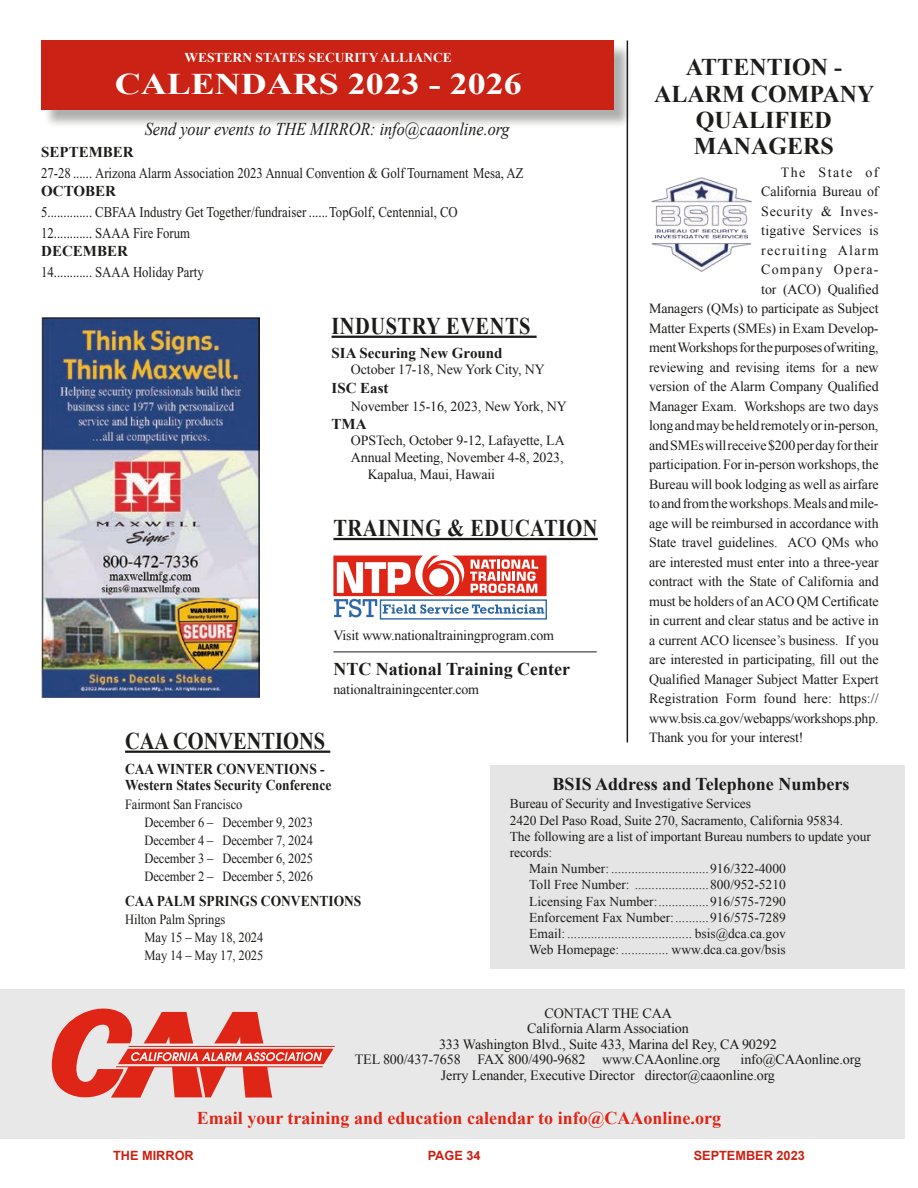
<style>
.page{position:relative;width:918px;height:1188px;background:#fff}
.page>*{position:absolute;margin:0;border:0;box-sizing:border-box;transform-origin:0 0}
.t1{font:700 30px "Times New Roman";color:#fff;scale:1.2 1}
.t2{font:700 24px/26.2px "Times New Roman";color:#1c1c1a;text-align:center}
.t3{font:700 24px "Times New Roman";letter-spacing:.025em;color:#1c1c1a;scale:.85 1}
.t4{font:700 24px "Times New Roman";color:#1c1c1a;scale:.85 1}
.t5{font:700 18px "Times New Roman";color:#de2516}
.t6{font:700 18px "Times New Roman";color:#1c1c1a}
.t7{font:italic 18px "Times New Roman";color:#1c1c1a;scale:.9 1}
.t8{font:15px/21px "Times New Roman";color:#1c1c1a;scale:.85 1}
.t9{font:700 15px/16.5px "Times New Roman";color:#1c1c1a;scale:.9 1}
.t10{font:700 15px "Times New Roman";color:#1c1c1a}
.t11{font:14.1px/15.6px "Times New Roman";letter-spacing:-.01em;color:#1c1c1a}
.t12{font:13.95px "Times New Roman";letter-spacing:-.01em;color:#1c1c1a}
.t13{font:13.95px/18px "Times New Roman";letter-spacing:-.01em;color:#1c1c1a;scale:.9 1}
.t14{font:13.95px "Times New Roman";letter-spacing:.01em;color:#1c1c1a}
.t15{font:13.95px "Times New Roman";letter-spacing:.02em;color:#1c1c1a}
.t16{font:13.95px "Times New Roman";letter-spacing:.05em;color:#1c1c1a}
.t17{font:13.95px "Times New Roman";letter-spacing:.09em;color:#1c1c1a}
.t18{font:13.95px "Times New Roman";letter-spacing:.085em;color:#1c1c1a}
.t19{font:13.95px "Times New Roman";letter-spacing:.11em;color:#1c1c1a}
.t20{font:13.5px "Times New Roman";letter-spacing:-.01em;color:#1c1c1a}
.t21{font:700 13.5px "Times New Roman";color:#fff}
.t22{font:700 12.75px "Arial";color:#ca2214}
</style>
<div class="page">
<div style="left:0;top:989px;width:904px;height:149px;background:#e8e8e8"></div>
<hr style="left:129px;top:1046px;width:206px;height:1px;background:#de2516">
<svg style="left:52px;top:1009px;width:281px;height:89px"></svg>
<div style="left:490px;top:765px;width:414px;height:203px;background:#e5e5e5"></div>
<hr style="left:332px;top:336px;width:205px;height:2px;background:#1c1c1a">
<hr style="left:125px;top:751px;width:205px;height:2px;background:#1c1c1a">
<hr style="left:333px;top:538px;width:265px;height:2px;background:#1c1c1a">
<svg style="left:333px;top:556px;width:214px;height:61px"></svg>
<div style="left:380px;top:599px;width:167px;height:21px;border:1px solid #2f68a8"></div>
<div style="left:43px;top:43px;width:589px;height:86px;background:#1c1c1a;opacity:.35"></div>
<div style="left:41px;top:40px;width:572px;height:70px;background:#ca2214"></div>
<img style="left:651px;top:177px;width:101px;height:95px">
<hr style="left:627px;top:40px;width:1px;height:702px;background:#1c1c1a">
<hr style="left:333px;top:652px;width:264px;height:1px;background:#1c1c1a">
<img style="left:41px;top:318px;width:219px;height:380px">
<p class="t21" style="left:185px;top:48px;width:269px">WESTERN STATES SECURITY ALLIANCE</p>
<h2 class="t2" style="left:654px;top:54px;width:222px">ATTENTION -<br>ALARM COMPANY<br>QUALIFIED<br>MANAGERS</h2>
<p class="t19" style="left:781px;top:163px;width:99px">The State of</p>
<p class="t12" style="left:761px;top:182px;width:119px">California Bureau of</p>
<p class="t16" style="left:761px;top:202px;width:119px">Security &amp; Inves-</p>
<p class="t15" style="left:761px;top:221px;width:119px">tigative Services is</p>
<p class="t17" style="left:761px;top:241px;width:119px">recruiting Alarm</p>
<p class="t18" style="left:761px;top:260px;width:119px">Company Opera-</p>
<p class="t12" style="left:761px;top:280px;width:119px">tor (ACO) Qualified</p>
<p class="t12" style="left:649px;top:299px;width:231px">Managers (QMs) to participate as Subject</p>
<p class="t12" style="left:649px;top:319px;width:231px">Matter Experts (SMEs) in Exam Develop-</p>
<p class="t12" style="left:649px;top:338px;width:231px">ment Workshops for the purposes of writing,</p>
<p class="t12" style="left:649px;top:358px;width:231px">reviewing and revising items for a new</p>
<p class="t12" style="left:649px;top:377px;width:231px">version of the Alarm Company Qualified</p>
<p class="t12" style="left:649px;top:397px;width:231px">Manager Exam. Workshops are two days</p>
<p class="t12" style="left:649px;top:416px;width:231px">long and may be held remotely or in-person,</p>
<p class="t12" style="left:649px;top:436px;width:231px">and SMEs will receive $200 per day for their</p>
<p class="t12" style="left:649px;top:455px;width:231px">participation. For in-person workshops, the</p>
<p class="t12" style="left:649px;top:475px;width:231px">Bureau will book lodging as well as airfare</p>
<p class="t12" style="left:649px;top:494px;width:231px">to and from the workshops. Meals and mile-</p>
<p class="t12" style="left:649px;top:514px;width:231px">age will be reimbursed in accordance with</p>
<p class="t12" style="left:649px;top:533px;width:231px">State travel guidelines. ACO QMs who</p>
<p class="t12" style="left:649px;top:553px;width:231px">are interested must enter into a three-year</p>
<p class="t12" style="left:649px;top:572px;width:231px">contract with the State of California and</p>
<p class="t12" style="left:649px;top:592px;width:231px">must be holders of an ACO QM Certificate</p>
<p class="t12" style="left:649px;top:611px;width:231px">in current and clear status and be active in</p>
<p class="t12" style="left:649px;top:631px;width:231px">a current ACO licensee’s business. If you</p>
<p class="t12" style="left:649px;top:650px;width:231px">are interested in participating, fill out the</p>
<p class="t12" style="left:649px;top:670px;width:231px">Qualified Manager Subject Matter Expert</p>
<p class="t14" style="left:649px;top:689px;width:231px">Registration Form found here: https://</p>
<p class="t12" style="left:649px;top:709px;width:231px">www.bsis.ca.gov/webapps/workshops.php.</p>
<p class="t12" style="left:649px;top:728px;width:156px">Thank you for your interest!</p>
<h1 class="t1" style="left:115px;top:63px;width:341px">CALENDARS 2023 - 2026</h1>
<p class="t7" style="left:145px;top:116px;width:407px">Send your events to THE MIRROR: info@caaonline.org</p>
<p class="t10" style="left:41px;top:141px;width:94px">SEPTEMBER</p>
<p class="t8" style="left:41px;top:162px;width:569px">27-28 ...... Arizona Alarm Association 2023 Annual Convention &amp; Golf Tournament Mesa, AZ</p>
<p class="t10" style="left:41px;top:180px;width:76px">OCTOBER</p>
<p class="t8" style="left:41px;top:201px;width:492px">5.............. CBFAA Industry Get Together/fundraiser ......TopGolf, Centennial, CO<br>12............ SAAA Fire Forum</p>
<p class="t10" style="left:41px;top:241px;width:88px">DECEMBER</p>
<p class="t8" style="left:41px;top:262px;width:193px">14............ SAAA Holiday Party</p>
<h2 class="t3" style="left:332px;top:310px;width:236px">INDUSTRY EVENTS</h2>
<p class="t10" style="left:332px;top:342px;width:172px">SIA Securing New Ground</p>
<p class="t12" style="left:351px;top:360px;width:195px">October 17-18, New York City, NY</p>
<p class="t10" style="left:332px;top:377px;width:59px">ISC East</p>
<p class="t12" style="left:351px;top:396px;width:217px">November 15-16, 2023, New York, NY</p>
<p class="t10" style="left:332px;top:413px;width:36px">TMA</p>
<p class="t12" style="left:351px;top:431px;width:215px">OPSTech, October 9-12, Lafayette, LA</p>
<p class="t12" style="left:351px;top:448px;width:214px">Annual Meeting, November 4-8, 2023,</p>
<p class="t12" style="left:368px;top:465px;width:129px">Kapalua, Maui, Hawaii</p>
<h2 class="t3" style="left:333px;top:512px;width:312px">TRAINING &amp; EDUCATION</h2>
<p class="t12" style="left:333px;top:626px;width:222px">Visit www.nationaltrainingprogram.com</p>
<p class="t6" style="left:333px;top:656px;width:238px">NTC National Training Center</p>
<p class="t12" style="left:333px;top:680px;width:147px">nationaltrainingcenter.com</p>
<h2 class="t4" style="left:125px;top:724px;width:237px">CAA CONVENTIONS</h2>
<p class="t9" style="left:125px;top:760px;width:231px">CAA WINTER CONVENTIONS -<br>Western States Security Conference</p>
<p class="t13" style="left:145px;top:795px;width:189px;text-indent:-19px">Fairmont San Francisco<br>December 6 – December 9, 2023<br>December 4 – December 7, 2024<br>December 3 – December 6, 2025<br>December 2 – December 5, 2026</p>
<p class="t9" style="left:125px;top:892px;width:264px">CAA PALM SPRINGS CONVENTIONS</p>
<p class="t13" style="left:145px;top:910px;width:134px;text-indent:-19px">Hilton Palm Springs<br>May 15 – May 18, 2024<br>May 14 – May 17, 2025</p>
<p class="t6" style="left:553px;top:772px;width:298px">BSIS Address and Telephone Numbers</p>
<p class="t20" style="left:510px;top:795px;width:243px">Bureau of Security and Investigative Services</p>
<p class="t20" style="left:510px;top:811px;width:335px">2420 Del Paso Road, Suite 270, Sacramento, California 95834.</p>
<p class="t20" style="left:510px;top:827px;width:363px">The following are a list of important Bureau numbers to update your</p>
<p class="t20" style="left:510px;top:843px;width:44px">records:</p>
<p class="t20" style="left:529px;top:860px;width:258px">Main Number: .............................916/322-4000</p>
<p class="t20" style="left:529px;top:876px;width:258px">Toll Free Number: ......................800/952-5210</p>
<p class="t20" style="left:529px;top:892px;width:258px">Licensing Fax Number:...............916/575-7290</p>
<p class="t20" style="left:529px;top:908px;width:258px">Enforcement Fax Number:..........916/575-7289</p>
<p class="t20" style="left:529px;top:924px;width:258px">Email: ..................................... bsis@dca.ca.gov</p>
<p class="t20" style="left:529px;top:941px;width:258px">Web Homepage: .............. www.dca.ca.gov/bsis</p>
<p class="t11" style="left:545px;top:1005px;width:129px">CONTACT THE CAA</p>
<p class="t11" style="left:527px;top:1021px;width:163px">California Alarm Association</p>
<p class="t11" style="left:439px;top:1036px;width:339px">333 Washington Blvd., Suite 433, Marina del Rey, CA 90292</p>
<p class="t11" style="left:355px;top:1052px;width:367px">TEL 800/437-7658 FAX 800/490-9682 www.CAAonline.org</p>
<p class="t11" style="left:441px;top:1052px;width:422px;text-indent:300px">info@CAAonline.org<br>Jerry Lenander, Executive Director director@caaonline.org</p>
<p class="t5" style="left:197px;top:1106px;width:526px">Email your training and education calendar to info@CAAonline.org</p>
<p class="t22" style="left:113px;top:1147px;width:82px">THE MIRROR</p>
<p class="t22" style="left:428px;top:1147px;width:54px">PAGE 34</p>
<p class="t22" style="left:694px;top:1147px;width:113px">SEPTEMBER 2023</p>
</div>
